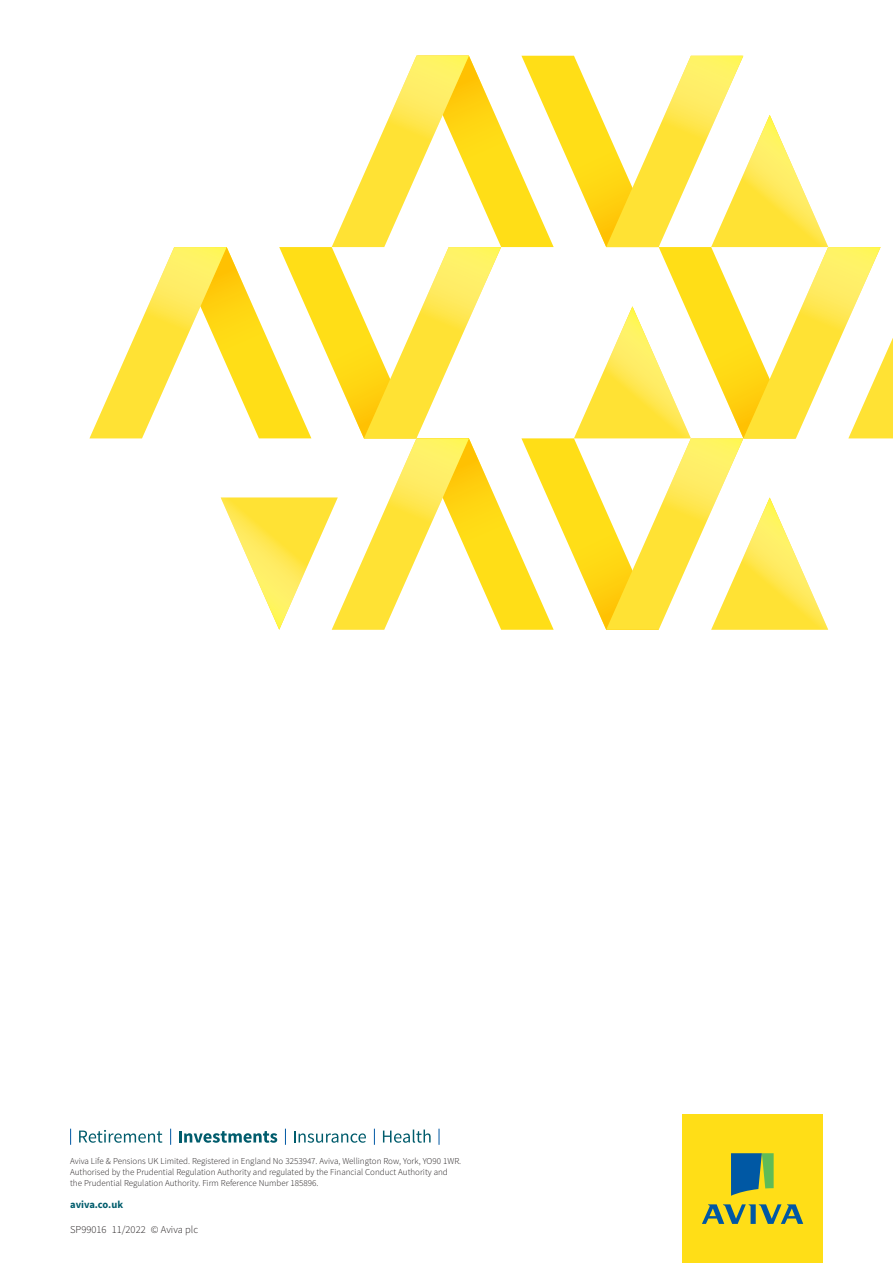
<style>
.page{position:relative;width:893px;height:1263px;background:#fff}
.page>*{position:absolute;margin:0;border:0;box-sizing:border-box;transform-origin:0 0}
.t1{font:300 10.5px "Source Sans Pro";color:#231f20}
.t2{font:700 10.5px "Source Sans Pro";color:#005c6c}
.t3{font:300 9px/10.8px "Source Sans Pro";color:#231f20}
.s1{font-style:inherit}
</style>
<div class="page">
<svg style="left:70px;top:1129px;width:1px;height:16px"></svg>
<svg style="left:79px;top:1130px;width:83px;height:13px"></svg>
<svg style="left:179px;top:1131px;width:98px;height:12px"></svg>
<svg style="left:294px;top:1131px;width:72px;height:12px"></svg>
<svg style="left:383px;top:1129px;width:48px;height:14px"></svg>
<svg style="left:170px;top:1129px;width:1px;height:16px"></svg>
<svg style="left:285px;top:1129px;width:1px;height:16px"></svg>
<svg style="left:374px;top:1129px;width:1px;height:16px"></svg>
<svg style="left:439px;top:1129px;width:1px;height:16px"></svg>
<div style="left:682px;top:1114px;width:141px;height:149px;background:#ffde17"></div>
<svg style="left:731px;top:1153px;width:43px;height:43px"></svg>
<svg style="left:702px;top:1204px;width:101px;height:20px"></svg>
<svg style="left:89px;top:56px;width:804px;height:574px"></svg>
<p class="t3" style="left:70px;top:1156px;width:393px">Aviva Life &amp; Pensions UK Limited. Registered in England No 3253947. Aviva, Wellington Row, York, YO90 1WR.<br>Authorised by the Prudential Regulation Authority and regulated by the Financial Conduct Authority and the Prudential Regulation Authority. Firm Reference Number 185896.</p>
<p class="t2" style="left:70px;top:1197px;width:54px">aviva.co.uk</p>
<p class="t1" style="left:70px;top:1223px;width:129px"><span class="s1">SP99016</span> 11/2022 © Aviva plc</p>
</div>
